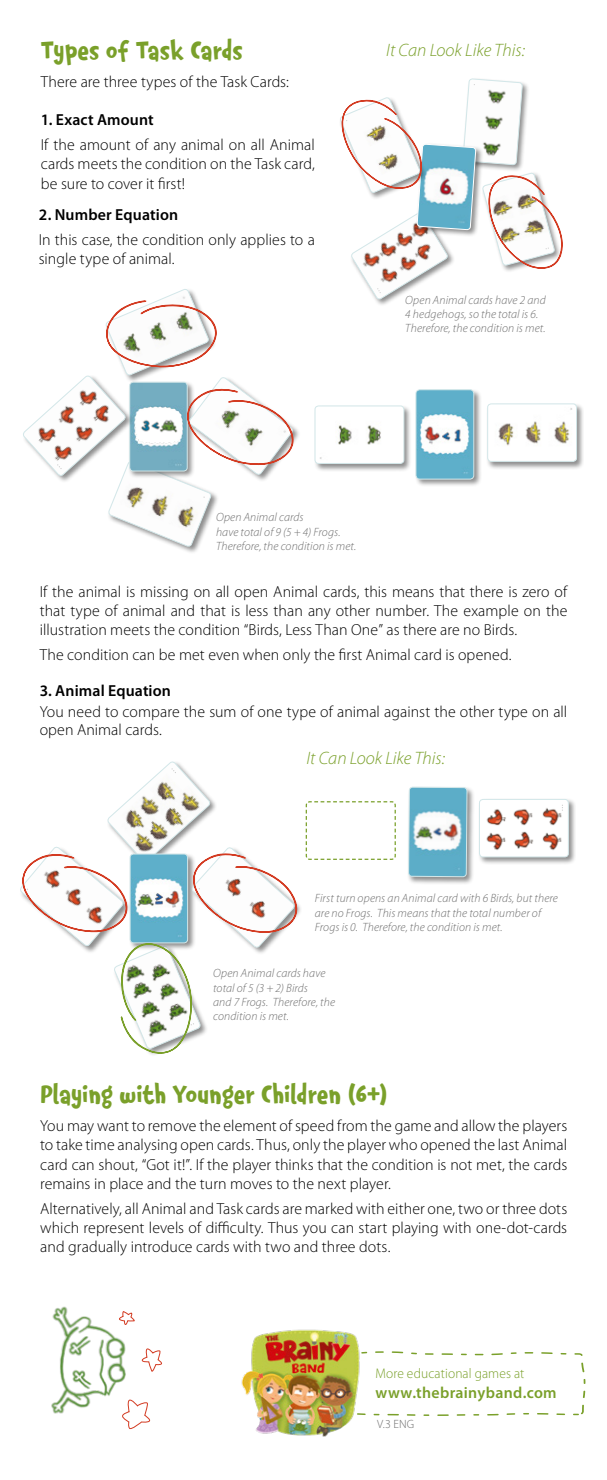
<style>
.page{position:relative;width:607px;height:1480px;background:#fff}
.page>*{position:absolute;margin:0;border:0;box-sizing:border-box;transform-origin:0 0}
.t1{font:700 26px "Umnik";letter-spacing:-.01em;color:#7aa02a;scale:.94 1}
.t2{font:italic 300 18px "Myriad Pro";color:#7aa02a}
.t3{font:300 16px/19.2px "Myriad Pro";letter-spacing:.005em;color:#000;text-align:justify}
.t4{font:600 16px "Myriad Pro";letter-spacing:.01em;color:#000}
.t5{font:600 16px "Myriad Pro";letter-spacing:.02em;color:#7aa02a}
.t6{font:300 14px "Myriad Pro";letter-spacing:.01em;color:#7aa02a;scale:.96 1}
.t7{font:italic 300 12px/14.4px "Myriad Pro";letter-spacing:.01em;color:#6e6e6e}
.t8{font:300 12px "Myriad Pro";color:#6e6e6e}
</style>
<div class="page">
<div style="left:107px;top:460px;width:112px;height:94px;background:#000;opacity:.45"></div>
<svg style="left:23px;top:289px;width:275px;height:258px"></svg>
<img style="left:51px;top:1306px;width:91px;height:108px">
<svg style="left:122px;top:1398px;width:29px;height:32px"></svg>
<svg style="left:142px;top:1348px;width:20px;height:24px"></svg>
<svg style="left:118px;top:1311px;width:17px;height:13px"></svg>
<div style="left:415px;top:389px;width:67px;height:98px;background:#000;opacity:.45"></div>
<img style="left:416px;top:390px;width:58px;height:89px">
<div style="left:416px;top:390px;width:58px;height:89px;border:1px solid #d3e7e9;border-radius:4px"></div>
<div style="left:486px;top:403px;width:98px;height:67px;background:#000;opacity:.45"></div>
<img style="left:487px;top:404px;width:89px;height:57px">
<div style="left:487px;top:404px;width:89px;height:57px;border:1px solid #d3e7e9;border-radius:4px"></div>
<div style="left:314px;top:405px;width:98px;height:67px;background:#000;opacity:.45"></div>
<img style="left:315px;top:406px;width:89px;height:57px">
<div style="left:315px;top:406px;width:89px;height:58px;border:1px solid #d3e7e9;border-radius:4px"></div>
<div style="left:407px;top:786px;width:68px;height:99px;background:#000;opacity:.45"></div>
<svg style="left:408px;top:787px;width:59px;height:90px"></svg>
<div style="left:478px;top:798px;width:98px;height:67px;background:#000;opacity:.45"></div>
<img style="left:479px;top:799px;width:89px;height:58px">
<svg style="left:561px;top:805px;width:2px;height:6px"></svg>
<div style="left:479px;top:799px;width:89px;height:58px;border:1px solid #d3e7e9;border-radius:4px"></div>
<svg style="left:20px;top:761px;width:376px;height:294px"></svg>
<svg style="left:365px;top:1351px;width:220px;height:65px"></svg>
<img style="left:241px;top:1329px;width:124px;height:108px">
<img style="left:133px;top:386px;width:52px;height:80px">
<div style="left:350px;top:211px;width:105px;height:95px;background:#000;opacity:.45"></div>
<svg style="left:340px;top:79px;width:223px;height:221px"></svg>
<h1 class="t1" style="left:41px;top:37px;width:217px">Types of Task Cards</h1>
<p class="t3" style="left:41px;top:72px;width:249px">There are three types of the Task Cards:</p>
<p class="t4" style="left:41px;top:111px;width:114px">1. Exact Amount</p>
<p class="t3" style="left:41px;top:136px;width:275px">If the amount of any animal on all Animal cards meets the condition on the Task card, be sure to cover it first!</p>
<p class="t4" style="left:39px;top:206px;width:141px">2. Number Equation</p>
<p class="t3" style="left:39px;top:231px;width:277px">In this case, the condition only applies to a single type of animal.</p>
<p class="t2" style="left:386px;top:40px;width:140px">It Can Look Like This:</p>
<p class="t7" style="left:405px;top:293px;width:142px">Open Animal cards have 2 and<br>4 hedgehogs, so the total is 6.<br>Therefore, the condition is met.</p>
<p class="t7" style="left:216px;top:510px;width:142px">Open Animal cards<br>have total of 9 (5 + 4) Frogs.<br>Therefore, the condition is met.</p>
<p class="t3" style="left:40px;top:582px;width:529px">If the animal is missing on all open Animal cards, this means that there is zero of that type of animal and that is less than any other number. The example on the illustration meets the condition “Birds, Less Than One” as there are no Birds.</p>
<p class="t3" style="left:40px;top:645px;width:473px">The condition can be met even when only the first Animal card is opened.</p>
<p class="t4" style="left:40px;top:681px;width:133px">3. Animal Equation</p>
<p class="t3" style="left:40px;top:703px;width:529px;line-height:18px">You need to compare the sum of one type of animal against the other type on all open Animal cards.</p>
<p class="t2" style="left:306px;top:748px;width:140px">It Can Look Like This:</p>
<p class="t7" style="left:315px;top:891px;width:244px">First turn opens an Animal card with 6 Birds, but there are no Frogs. This means that the total number of<br>Frogs is 0. Therefore, the condition is met.</p>
<p class="t7" style="left:213px;top:966px;width:123px">Open Animal cards have total of 5 (3 + 2) Birds<br>and 7 Frogs. Therefore, the condition is met.</p>
<h1 class="t1" style="left:40px;top:1081px;width:371px">Playing with Younger Children (6+)</h1>
<p class="t3" style="left:40px;top:1116px;width:528px">You may want to remove the element of speed from the game and allow the players to take time analysing open cards. Thus, only the player who opened the last Animal card can shout, “Got it!”. If the player thinks that the condition is not met, the cards remains in place and the turn moves to the next player.</p>
<p class="t3" style="left:40px;top:1199px;width:528px">Alternatively, all Animal and Task cards are marked with either one, two or three dots which represent levels of difficulty. Thus you can start playing with one-dot-cards and gradually introduce cards with two and three dots.</p>
<p class="t6" style="left:375px;top:1365px;width:157px">More educational games at</p>
<p class="t5" style="left:375px;top:1383px;width:183px">www.thebrainyband.com</p>
<p class="t8" style="left:377px;top:1417px;width:39px">V.3 ENG</p>
</div>
